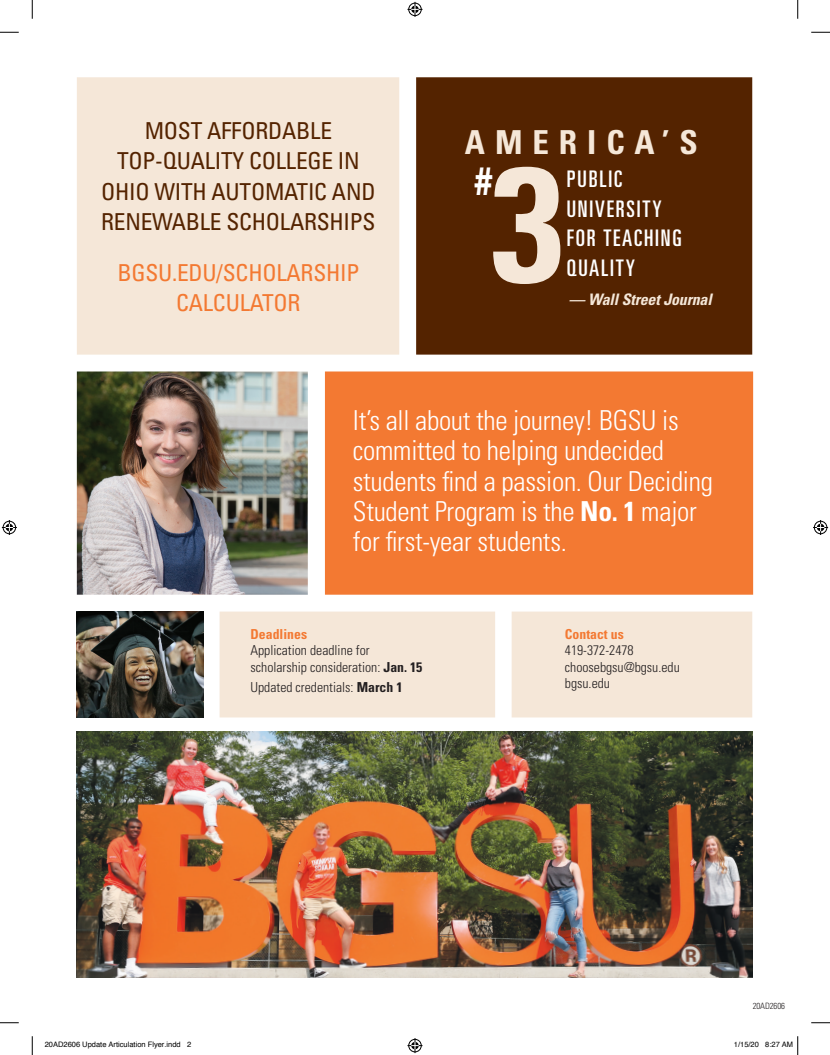
<style>
.page{position:relative;width:830px;height:1055px;background:#fff}
.page>*{position:absolute;margin:0;border:0;box-sizing:border-box;transform-origin:0 0}
.t1{font:700 condensed 39.38px "Univers LT Std";color:#fff}
.t2{font:700 condensed 33px "Univers LT Std";letter-spacing:.3em;color:#f5e7d8}
.t3{font:300 condensed 27.5px/30px "Univers LT Std";letter-spacing:-.01em;color:#fff}
.t4{font:condensed 23.38px/30.1px "Univers LT Std";letter-spacing:-.01em;color:#542300;text-align:center}
.t5{font:condensed 23.38px/30.1px "Univers LT Std";letter-spacing:-.01em;color:#f37932;text-align:center}
.t6{font:ultra-condensed 22.88px/29.5px "Univers LT Std";letter-spacing:.08em;color:#fff}
.t7{font:italic 700 condensed 15.88px "Univers LT Std";letter-spacing:-.01em;color:#f5e7d8}
.t8{font:300 condensed 13.75px/16.2px "Univers LT Std";color:#231f20}
.t9{font:700 condensed 13.75px "Univers LT Std";color:#f37932}
.t10{font:300 condensed 8.75px "Univers LT Std";letter-spacing:-.01em;color:#231f20}
.t11{font:7.5px "Helvetica";color:#000}
.s1{font-weight:700}
</style>
<div class="page">
<div style="left:77px;top:77px;width:322px;height:277px;background:#f5e7d8"></div>
<div style="left:416px;top:77px;width:336px;height:277px;background:#542300"></div>
<div style="left:325px;top:371px;width:428px;height:223px;background:#f37932"></div>
<img style="left:77px;top:371px;width:231px;height:223px">
<div style="left:219px;top:611px;width:276px;height:106px;background:#f5e7d8"></div>
<img style="left:77px;top:732px;width:675px;height:245px">
<img style="left:77px;top:611px;width:126px;height:106px">
<div style="left:511px;top:611px;width:241px;height:106px;background:#f5e7d8"></div>
<svg style="left:493px;top:167px;width:67px;height:117px;background:#b0937c"></svg>
<svg style="left:0;top:31px;width:19px;height:2px"></svg>
<svg style="left:811px;top:31px;width:18px;height:2px"></svg>
<svg style="left:0;top:1022px;width:19px;height:1px"></svg>
<svg style="left:811px;top:1022px;width:18px;height:1px"></svg>
<svg style="left:31px;top:0;width:2px;height:19px"></svg>
<svg style="left:31px;top:1036px;width:2px;height:18px"></svg>
<svg style="left:797px;top:0;width:1px;height:19px"></svg>
<svg style="left:407px;top:2px;width:15px;height:15px"></svg>
<svg style="left:407px;top:1038px;width:15px;height:15px"></svg>
<svg style="left:2px;top:520px;width:15px;height:15px"></svg>
<svg style="left:813px;top:520px;width:15px;height:15px"></svg>
<svg style="left:797px;top:1036px;width:1px;height:18px"></svg>
<p class="t4" style="left:101px;top:115px;width:276px">MOST AFFORDABLE<br>TOP-QUALITY COLLEGE IN<br>OHIO WITH AUTOMATIC AND<br>RENEWABLE SCHOLARSHIPS</p>
<p class="t5" style="left:117px;top:257px;width:243px">BGSU.EDU/SCHOLARSHIP<br>CALCULATOR</p>
<p class="t2" style="left:465px;top:122px;width:234px">AMERICA’S</p>
<p class="t6" style="left:566px;top:164px;width:116px">PUBLIC<br>UNIVERSITY<br>FOR TEACHING<br>QUALITY</p>
<p class="t7" style="left:568px;top:289px;width:144px">— Wall Street Journal</p>
<h1 class="t1" style="left:474px;top:156px;width:19px">#</h1>
<p class="t3" style="left:353px;top:406px;width:361px">It’s all about the journey! BGSU is committed to helping undecided students find a passion. Our Deciding<br>Student Program is the <span class="s1">No. 1</span> major for first-year students.</p>
<p class="t9" style="left:250px;top:626px;width:58px">Deadlines</p>
<p class="t8" style="left:250px;top:642px;width:173px">Application deadline for scholarship consideration: <span class="s1">Jan. 15</span></p>
<p class="t8" style="left:250px;top:678px;width:153px">Updated credentials: <span class="s1">March 1</span></p>
<p class="t9" style="left:565px;top:626px;width:60px">Contact us</p>
<p class="t8" style="left:565px;top:642px;width:116px">419-372-2478 choosebgsu@bgsu.edu bgsu.edu</p>
<p class="t10" style="left:752px;top:1000px;width:34px">20AD2606</p>
<p class="t11" style="left:45px;top:1039px;width:148px">20AD2606 Update Articulation Flyer.indd 2</p>
<p class="t11" style="left:733px;top:1039px;width:61px">1/15/20 8:27 AM</p>
</div>
